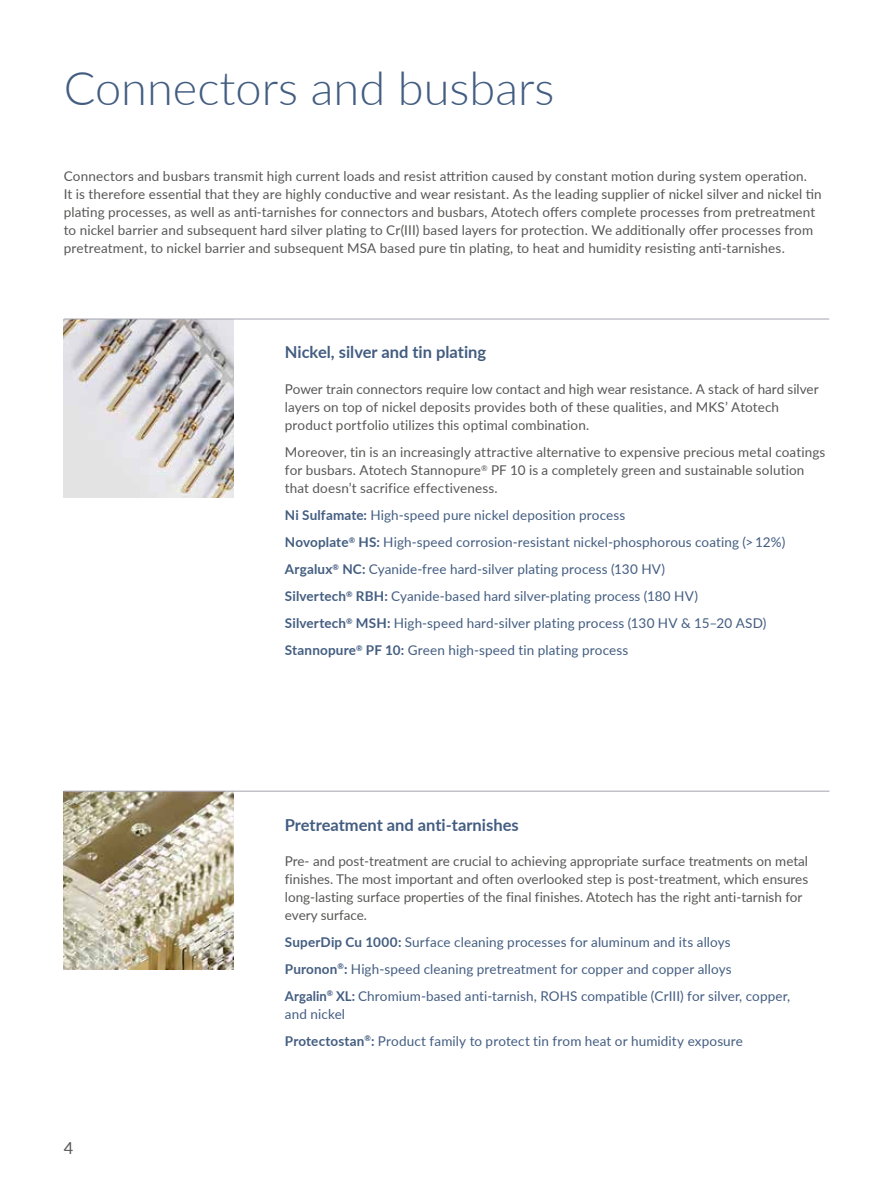
<style>
.page{position:relative;width:893px;height:1191px;background:#fff}
.page>*{position:absolute;margin:0;border:0;box-sizing:border-box;transform-origin:0 0}
.t1{font:300 46.5px "Lato";color:#435d81}
.t2{font:700 16.5px "Lato";color:#435d81}
.t3{font:16.5px "Lato";color:#575756}
.t4{font:13.5px/18px "Lato";letter-spacing:.005em;color:#575756}
.t5{font:13.5px/27px "Lato";letter-spacing:.01em;color:#435d81}
.s1{font-weight:700}
</style>
<div class="page">
<img style="left:64px;top:791px;width:170px;height:178px">
<img style="left:64px;top:320px;width:170px;height:177px">
<hr style="left:64px;top:790px;width:765px;height:1px;background:#a4a4af">
<hr style="left:64px;top:319px;width:765px;height:1px;background:#a4a4af">
<h1 class="t1" style="left:64px;top:56px;width:492px">Connectors and busbars</h1>
<p class="t4" style="left:64px;top:166px;width:759px">Connectors and busbars transmit high current loads and resist attrition caused by constant motion during system operation.<br>It is therefore essential that they are highly conductive and wear resistant. As the leading supplier of nickel silver and nickel tin plating processes, as well as anti-tarnishes for connectors and busbars, Atotech offers complete processes from pretreatment to nickel barrier and subsequent hard silver plating to Cr(III) based layers for protection. We additionally offer processes from pretreatment, to nickel barrier and subsequent MSA based pure tin plating, to heat and humidity resisting anti-tarnishes.</p>
<p class="t2" style="left:285px;top:340px;width:203px">Nickel, silver and tin plating</p>
<p class="t4" style="left:285px;top:380px;width:535px">Power train connectors require low contact and high wear resistance. A stack of hard silver layers on top of nickel deposits provides both of these qualities, and MKS’ Atotech product portfolio utilizes this optimal combination.</p>
<p class="t4" style="left:285px;top:443px;width:542px">Moreover, tin is an increasingly attractive alternative to expensive precious metal coatings for busbars. Atotech Stannopure<sup>®</sup> PF 10 is a completely green and sustainable solution that doesn’t sacrifice effectiveness.</p>
<p class="t5" style="left:285px;top:501px;width:502px"><span class="s1">Ni Sulfamate:</span> High-speed pure nickel deposition process<br><span class="s1">Novoplate</span><sup>®</sup> <span class="s1">HS:</span> High-speed corrosion-resistant nickel-phosphorous coating (&gt; 12%)<br><span class="s1">Argalux</span><sup>®</sup> <span class="s1">NC:</span> Cyanide-free hard-silver plating process (130 HV)<br><span class="s1">Silvertech</span><sup>®</sup> <span class="s1">RBH:</span> Cyanide-based hard silver-plating process (180 HV)<br><span class="s1">Silvertech</span><sup>®</sup> <span class="s1">MSH:</span> High-speed hard-silver plating process (130 HV &amp; 15–20 ASD)<br><span class="s1">Stannopure</span><sup>®</sup> <span class="s1">PF 10:</span> Green high-speed tin plating process</p>
<p class="t3" style="left:64px;top:1135px;width:11px">4</p>
<p class="t2" style="left:285px;top:813px;width:235px">Pretreatment and anti-tarnishes</p>
<p class="t4" style="left:285px;top:851px;width:525px">Pre- and post-treatment are crucial to achieving appropriate surface treatments on metal finishes. The most important and often overlooked step is post-treatment, which ensures long-lasting surface properties of the final finishes. Atotech has the right anti-tarnish for every surface.</p>
<p class="t5" style="left:285px;top:927px;width:507px"><span class="s1">SuperDip Cu 1000:</span> Surface cleaning processes for aluminum and its alloys<br><span class="s1">Puronon</span><sup>®</sup><span class="s1">:</span> High-speed cleaning pretreatment for copper and copper alloys<br><span class="s1">Argalin</span><sup>®</sup> <span class="s1">XL:</span> Chromium-based anti-tarnish, ROHS compatible (CrIII) for silver, copper,</p>
<p class="t5" style="left:285px;top:999px;width:460px">and nickel<br><span class="s1">Protectostan</span><sup>®</sup><span class="s1">:</span> Product family to protect tin from heat or humidity exposure</p>
</div>
